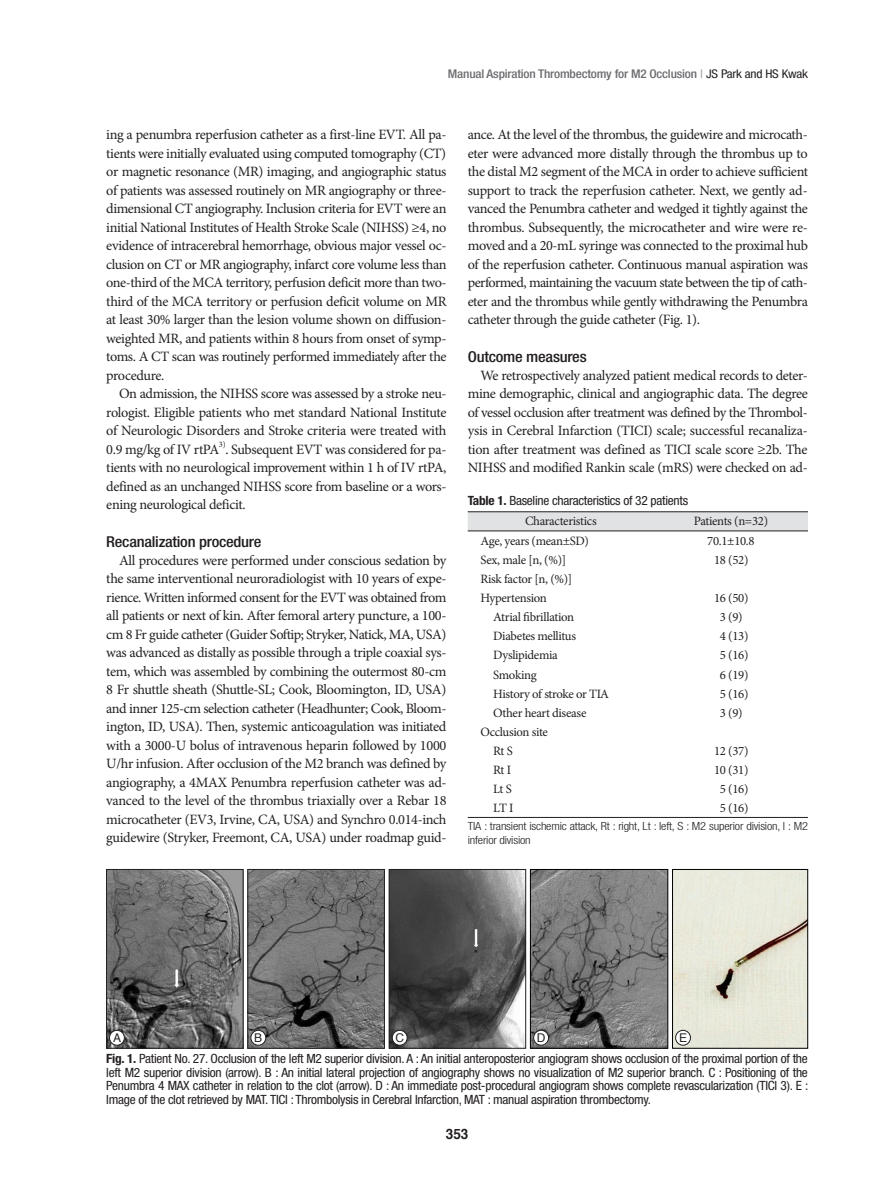
<style>
.page{position:relative;width:893px;height:1191px;background:#fff}
.page>*{position:absolute;margin:0;border:0;box-sizing:border-box;transform-origin:0 0}
._1_꼴{font:500 condensed 15px "Helvetica Neue LT Std";letter-spacing:-.015em;color:#231f20;scale:1.1 1}
.본문_JKNS{font:14.25px/18.5px "Minion Pro";letter-spacing:-.025em;color:#231f20;text-align:justify}
.t1{font:700 14.25px "Helvetica";color:#231f20;scale:.95 1}
.그림제목_JKNS{font:condensed 12.75px/13.5px "Helvetica Neue LT Std";letter-spacing:-.02em;color:#231f20;text-align:justify;scale:1.05 1}
.표본문_JKNS{font:12.75px "Minion Pro";letter-spacing:-.025em;color:#231f20}
.표제목_JKNS{font:condensed 12.75px "Helvetica Neue LT Std";letter-spacing:-.02em;color:#231f20;scale:1.05 1}
.런닝_JKNS{font:500 condensed 12px "Helvetica Neue LT Std";letter-spacing:-.015em;color:#6c6d70;scale:1.1 1}
.t2{font:12px "Helvetica";color:#231f20}
.표설명_JKNS{font:300 condensed 11.25px/13.5px "Helvetica Neue LT Std";letter-spacing:-.015em;color:#231f20;scale:1.1 1}
.본문_JKNS-2{font:8.25px "Minion Pro";color:#231f20}
.s1{color:#a8a9ad}
.s2{font-weight:400;color:#231f20}
.s3{font-weight:700}
.s4{color:#fff}
</style>
<div class="page">
<svg style="left:468px;top:531px;width:340px;height:286px"></svg>
<div style="left:468px;top:512px;width:340px;height:18px;background:#e1e2e4"></div>
<hr style="left:468px;top:817px;width:186px;height:1px;background:#231f20">
<hr style="left:654px;top:817px;width:154px;height:1px;background:#231f20">
<hr style="left:468px;top:530px;width:186px;height:1px;background:#231f20">
<hr style="left:654px;top:530px;width:154px;height:1px;background:#231f20">
<hr style="left:468px;top:511px;width:186px;height:1px;background:#231f20">
<hr style="left:654px;top:511px;width:154px;height:1px;background:#231f20">
<img style="left:108px;top:871px;width:133px;height:175px">
<div style="left:106px;top:869px;width:137px;height:179px;border:1px solid #231f20"></div>
<img style="left:250px;top:871px;width:133px;height:175px">
<div style="left:248px;top:869px;width:137px;height:179px;border:1px solid #231f20"></div>
<img style="left:391px;top:871px;width:133px;height:175px">
<div style="left:389px;top:869px;width:137px;height:179px;border:1px solid #231f20"></div>
<img style="left:532px;top:871px;width:134px;height:175px">
<div style="left:530px;top:869px;width:138px;height:179px;border:1px solid #000"></div>
<img style="left:674px;top:871px;width:132px;height:175px">
<div style="left:672px;top:869px;width:136px;height:179px;border:1px solid #000"></div>
<div style="left:109px;top:1030px;width:15px;height:15px;background:#fff;border-radius:50%"></div>
<div style="left:109px;top:1030px;width:16px;height:15px;border:1px solid #231f20;border-radius:50%"></div>
<div style="left:251px;top:1030px;width:15px;height:15px;background:#fff;border-radius:50%"></div>
<div style="left:251px;top:1030px;width:15px;height:15px;border:1px solid #231f20;border-radius:50%"></div>
<div style="left:392px;top:1030px;width:15px;height:15px;background:#fff;border-radius:50%"></div>
<div style="left:392px;top:1030px;width:15px;height:15px;border:1px solid #231f20;border-radius:50%"></div>
<div style="left:534px;top:1030px;width:15px;height:15px;background:#fff;border-radius:50%"></div>
<div style="left:533px;top:1030px;width:16px;height:15px;border:1px solid #231f20;border-radius:50%"></div>
<div style="left:676px;top:1030px;width:14px;height:15px;background:#fff;border-radius:50%"></div>
<div style="left:675px;top:1030px;width:16px;height:15px;border:1px solid #231f20;border-radius:50%"></div>
<p class="런닝_JKNS" style="left:448px;top:67px;width:329px">Manual Aspiration Thrombectomy for M2 Occlusion <span class="s1">|</span> <span class="s2">JS Park and HS Kwak</span></p>
<p class="본문_JKNS" style="left:106px;top:126px;width:342px">ing a penumbra reperfusion catheter as a first-line EVT. All pa&shy;tients were initially evaluated using computed tomography (CT) or magnetic resonance (MR) imaging, and angiographic status of patients was assessed routinely on MR angiography or three&shy;dimensional CT angiography. Inclusion criteria for EVT were an initial National Institutes of Health Stroke Scale (NIHSS) ≥4, no evidence of intracerebral hemorrhage, obvious major vessel oc&shy;clusion on CT or MR angiography, infarct core volume less than one-third of the MCA territory, perfusion deficit more than two&shy;third of the MCA territory or perfusion deficit volume on MR at least 30% larger than the lesion volume shown on diffusion&shy;weighted MR, and patients within 8 hours from onset of symp&shy;toms. A CT scan was routinely performed immediately after the procedure.</p>
<p class="본문_JKNS" style="left:106px;top:385px;width:342px;text-indent:13px">On admission, the NIHSS score was assessed by a stroke neu&shy;rologist. Eligible patients who met standard National Institute of Neurologic Disorders and Stroke criteria were treated with 0.9 mg/kg of IV rtPA . Subsequent EVT was considered for pa-</p>
<p class="본문_JKNS-2" style="left:219px;top:439px;width:8px">3)</p>
<p class="본문_JKNS" style="left:106px;top:458px;width:342px">tients with no neurological improvement within 1 h of IV rtPA, defined as an unchanged NIHSS score from baseline or a wors&shy;ening neurological deficit.</p>
<p class="_1_꼴" style="left:106px;top:533px;width:143px">Recanalization procedure</p>
<p class="본문_JKNS" style="left:106px;top:551px;width:342px;text-indent:13px">All procedures were performed under conscious sedation by the same interventional neuroradiologist with 10 years of expe&shy;rience. Written informed consent for the EVT was obtained from all patients or next of kin. After femoral artery puncture, a 100- cm 8 Fr guide catheter (Guider Softip; Stryker, Natick, MA, USA) was advanced as distally as possible through a triple coaxial sys&shy;tem, which was assembled by combining the outermost 80-cm 8 Fr shuttle sheath (Shuttle-SL; Cook, Bloomington, ID, USA) and inner 125-cm selection catheter (Headhunter; Cook, Bloom&shy;ington, ID, USA). Then, systemic anticoagulation was initiated with a 3000-U bolus of intravenous heparin followed by 1000<br>U/hr infusion. After occlusion of the M2 branch was defined by angiography, a 4MAX Penumbra reperfusion catheter was ad&shy;vanced to the level of the thrombus triaxially over a Rebar 18 microcatheter (EV3, Irvine, CA, USA) and Synchro 0.014-inch guidewire (Stryker, Freemont, CA, USA) under roadmap guid-</p>
<p class="본문_JKNS" style="left:468px;top:126px;width:342px">ance. At the level of the thrombus, the guidewire and microcath&shy;eter were advanced more distally through the thrombus up to the distal M2 segment of the MCA in order to achieve sufficient support to track the reperfusion catheter. Next, we gently ad&shy;vanced the Penumbra catheter and wedged it tightly against the thrombus. Subsequently, the microcatheter and wire were re&shy;moved and a 20-mL syringe was connected to the proximal hub of the reperfusion catheter. Continuous manual aspiration was performed, maintaining the vacuum state between the tip of cath&shy;eter and the thrombus while gently withdrawing the Penumbra catheter through the guide catheter (Fig. 1).</p>
<p class="_1_꼴" style="left:468px;top:348px;width:110px">Outcome measures</p>
<p class="본문_JKNS" style="left:468px;top:366px;width:342px;text-indent:13px">We retrospectively analyzed patient medical records to deter&shy;mine demographic, clinical and angiographic data. The degree of vessel occlusion after treatment was defined by the Thrombol&shy;ysis in Cerebral Infarction (TICI) scale; successful recanaliza&shy;tion after treatment was defined as TICI scale score ≥2b. The NIHSS and modified Rankin scale (mRS) were checked on ad-</p>
<p class="표제목_JKNS" style="left:468px;top:493px;width:211px"><span class="s3">Table 1.</span> Baseline characteristics of 32 patients</p>
<p class="표본문_JKNS" style="left:525px;top:513px;width:73px">Characteristics</p>
<p class="표본문_JKNS" style="left:694px;top:513px;width:76px">Patients (n=32)</p>
<p class="표본문_JKNS" style="left:480px;top:532px;width:110px">Age, years (mean±SD)</p>
<p class="표본문_JKNS" style="left:707px;top:532px;width:49px">70.1±10.8</p>
<p class="표본문_JKNS" style="left:480px;top:551px;width:87px">Sex, male [n, (%)]</p>
<p class="표본문_JKNS" style="left:714px;top:551px;width:36px">18 (52)</p>
<p class="표본문_JKNS" style="left:480px;top:570px;width:93px">Risk factor [n, (%)]</p>
<p class="표본문_JKNS" style="left:480px;top:589px;width:68px">Hypertension</p>
<p class="표본문_JKNS" style="left:714px;top:589px;width:36px">16 (50)</p>
<p class="표본문_JKNS" style="left:493px;top:608px;width:82px">Atrial fibrillation</p>
<p class="표본문_JKNS" style="left:720px;top:608px;width:30px">3 (9)<span class="s4">0</span></p>
<p class="표본문_JKNS" style="left:493px;top:627px;width:84px">Diabetes mellitus</p>
<p class="표본문_JKNS" style="left:720px;top:627px;width:30px">4 (13)</p>
<p class="표본문_JKNS" style="left:493px;top:647px;width:66px">Dyslipidemia</p>
<p class="표본문_JKNS" style="left:720px;top:647px;width:30px">5 (16)</p>
<p class="표본문_JKNS" style="left:493px;top:666px;width:45px">Smoking</p>
<p class="표본문_JKNS" style="left:720px;top:666px;width:30px">6 (19)</p>
<p class="표본문_JKNS" style="left:493px;top:685px;width:117px">History of stroke or TIA</p>
<p class="표본문_JKNS" style="left:720px;top:685px;width:30px">5 (16)</p>
<p class="표본문_JKNS" style="left:493px;top:704px;width:95px">Other heart disease</p>
<p class="표본문_JKNS" style="left:720px;top:704px;width:30px">3 (9)<span class="s4">0</span></p>
<p class="표본문_JKNS" style="left:480px;top:723px;width:69px">Occlusion site</p>
<p class="표본문_JKNS" style="left:493px;top:742px;width:21px">Rt S</p>
<p class="표본문_JKNS" style="left:714px;top:742px;width:36px">12 (37)</p>
<p class="표본문_JKNS" style="left:493px;top:761px;width:19px">Rt I</p>
<p class="표본문_JKNS" style="left:714px;top:761px;width:36px">10 (31)</p>
<p class="표본문_JKNS" style="left:493px;top:781px;width:20px">Lt S</p>
<p class="표본문_JKNS" style="left:720px;top:781px;width:30px">5 (16)</p>
<p class="표본문_JKNS" style="left:493px;top:799px;width:22px">LT I</p>
<p class="표본문_JKNS" style="left:720px;top:799px;width:30px">5 (16)</p>
<p class="표설명_JKNS" style="left:468px;top:819px;width:311px">TIA : transient ischemic attack, Rt : right, Lt : left, S : M2 superior division, I : M2 inferior division</p>
<p class="t2" style="left:113px;top:1028px;width:10px">A</p>
<p class="t2" style="left:254px;top:1028px;width:10px">B</p>
<p class="t2" style="left:395px;top:1028px;width:10px">C</p>
<p class="t2" style="left:537px;top:1028px;width:10px">D</p>
<p class="t2" style="left:679px;top:1028px;width:10px">E</p>
<p class="그림제목_JKNS" style="left:106px;top:1052px;width:670px"><span class="s3">Fig. 1.</span> Patient No. 27. Occlusion of the left M2 superior division. A : An initial anteroposterior angiogram shows occlusion of the proximal portion of the left M2 superior division (arrow). B : An initial lateral projection of angiography shows no visualization of M2 superior branch. C : Positioning of the Penumbra 4 MAX catheter in relation to the clot (arrow). D : An immediate post-procedural angiogram shows complete revascularization (TICI 3). E :<br>Image of the clot retrieved by MAT. TICI : Thrombolysis in Cerebral Infarction, MAT : manual aspiration thrombectomy.</p>
<p class="t1" style="left:446px;top:1123px;width:25px">353</p>
</div>
